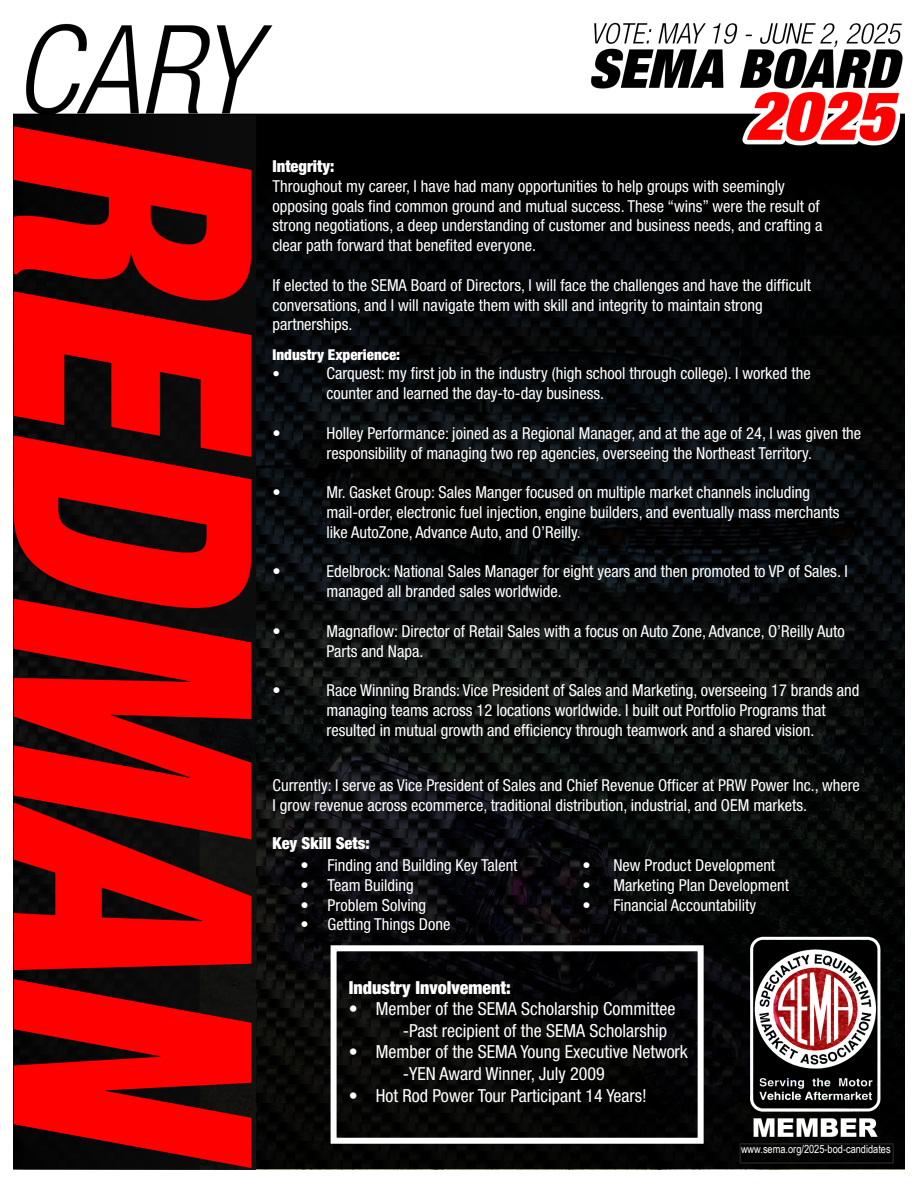
<style>
.page{position:relative;width:918px;height:1188px;background:#fff}
.page>*{position:absolute;margin:0;border:0;box-sizing:border-box;transform-origin:0 0}
.t1{font:condensed 18px/21.6px "Helvetica Neue";color:#fff}
.t2{font:900 condensed 18px "Helvetica Neue";color:#fff}
.t3{font:condensed 16.5px/19.8px "Helvetica Neue";color:#fff}
.t4{font:900 condensed 16.5px "Helvetica Neue";color:#fff}
.t5{font:900 condensed 15px "Helvetica Neue";color:#fff}
.t6{font:condensed 15px "Helvetica Neue";color:#fff}
.t7{font:11.25px "Arial Narrow";color:#fff}
</style>
<div class="page">
<img style="left:14px;top:22px;width:890px;height:1148px">
<div style="left:331px;top:945px;width:373px;height:199px;border:6px solid #fff"></div>
<div style="left:740px;top:1143px;width:154px;height:21px;border:2px solid #231f20"></div>
<p class="t4" style="left:273px;top:156px;width:63px">Integrity:</p>
<p class="t3" style="left:273px;top:176px;width:514px">Throughout my career, I have had many opportunities to help groups with seemingly</p>
<p class="t3" style="left:273px;top:196px;width:549px">opposing goals find common ground and mutual success. These “wins” were the result of</p>
<p class="t3" style="left:273px;top:215px;width:551px">strong negotiations, a deep understanding of customer and business needs, and crafting a</p>
<p class="t3" style="left:273px;top:235px;width:265px">clear path forward that benefited everyone.</p>
<p class="t3" style="left:273px;top:275px;width:540px">If elected to the SEMA Board of Directors, I will face the challenges and have the difficult</p>
<p class="t3" style="left:273px;top:295px;width:492px">conversations, and I will navigate them with skill and integrity to maintain strong</p>
<p class="t3" style="left:273px;top:314px;width:82px">partnerships.</p>
<p class="t5" style="left:273px;top:345px;width:129px">Industry Experience:</p>
<p class="t6" style="left:273px;top:365px;width:9px">•</p>
<p class="t3" style="left:327px;top:363px;width:486px">Carquest: my first job in the industry (high school through college). I worked the counter and learned the day-to-day business.</p>
<p class="t3" style="left:273px;top:423px;width:10px">•</p>
<p class="t3" style="left:327px;top:423px;width:536px">Holley Performance: joined as a Regional Manager, and at the age of 24, I was given the responsibility of managing two rep agencies, overseeing the Northeast Territory.</p>
<p class="t3" style="left:273px;top:482px;width:10px">•</p>
<p class="t3" style="left:327px;top:482px;width:514px">Mr. Gasket Group: Sales Manger focused on multiple market channels including mail-order, electronic fuel injection, engine builders, and eventually mass merchants like AutoZone, Advance Auto, and O’Reilly.</p>
<p class="t3" style="left:273px;top:561px;width:10px">•</p>
<p class="t3" style="left:327px;top:561px;width:523px">Edelbrock: National Sales Manager for eight years and then promoted to VP of Sales. I managed all branded sales worldwide.</p>
<p class="t3" style="left:273px;top:621px;width:10px">•</p>
<p class="t3" style="left:327px;top:621px;width:520px">Magnaflow: Director of Retail Sales with a focus on Auto Zone, Advance, O’Reilly Auto<br>Parts and Napa.</p>
<p class="t3" style="left:273px;top:680px;width:10px">•</p>
<p class="t3" style="left:327px;top:680px;width:534px">Race Winning Brands: Vice President of Sales and Marketing, overseeing 17 brands and managing teams across 12 locations worldwide. I built out Portfolio Programs that resulted in mutual growth and efficiency through teamwork and a shared vision.</p>
<p class="t3" style="left:273px;top:775px;width:589px">Currently: I serve as Vice President of Sales and Chief Revenue Officer at PRW Power Inc., where<br>I grow revenue across ecommerce, traditional distribution, industrial, and OEM markets.</p>
<p class="t4" style="left:273px;top:833px;width:99px">Key Skill Sets:</p>
<p class="t3" style="left:301px;top:855px;width:218px">• Finding and Building Key Talent</p>
<p class="t3" style="left:301px;top:875px;width:115px">• Team Building</p>
<p class="t3" style="left:301px;top:895px;width:127px">• Problem Solving</p>
<p class="t3" style="left:301px;top:915px;width:151px">• Getting Things Done</p>
<p class="t3" style="left:582px;top:855px;width:194px">• ●New Product Development</p>
<p class="t3" style="left:582px;top:875px;width:208px">• ●Marketing Plan Development</p>
<p class="t3" style="left:582px;top:895px;width:175px">• ●Financial Accountability</p>
<p class="t2" style="left:349px;top:976px;width:163px">Industry Involvement:</p>
<p class="t1" style="left:403px;top:998px;width:274px;text-indent:-54px">• Member of the SEMA Scholarship Committee -Past recipient of the SEMA Scholarship</p>
<p class="t1" style="left:403px;top:1041px;width:287px;text-indent:-54px">• Member of the SEMA Young Executive Network -YEN Award Winner, July 2009</p>
<p class="t1" style="left:349px;top:1084px;width:299px">• Hot Rod Power Tour Participant 14 Years!</p>
<p class="t7" style="left:741px;top:1141px;width:151px">www.sema.org/2025-bod-candidates</p>
</div>
